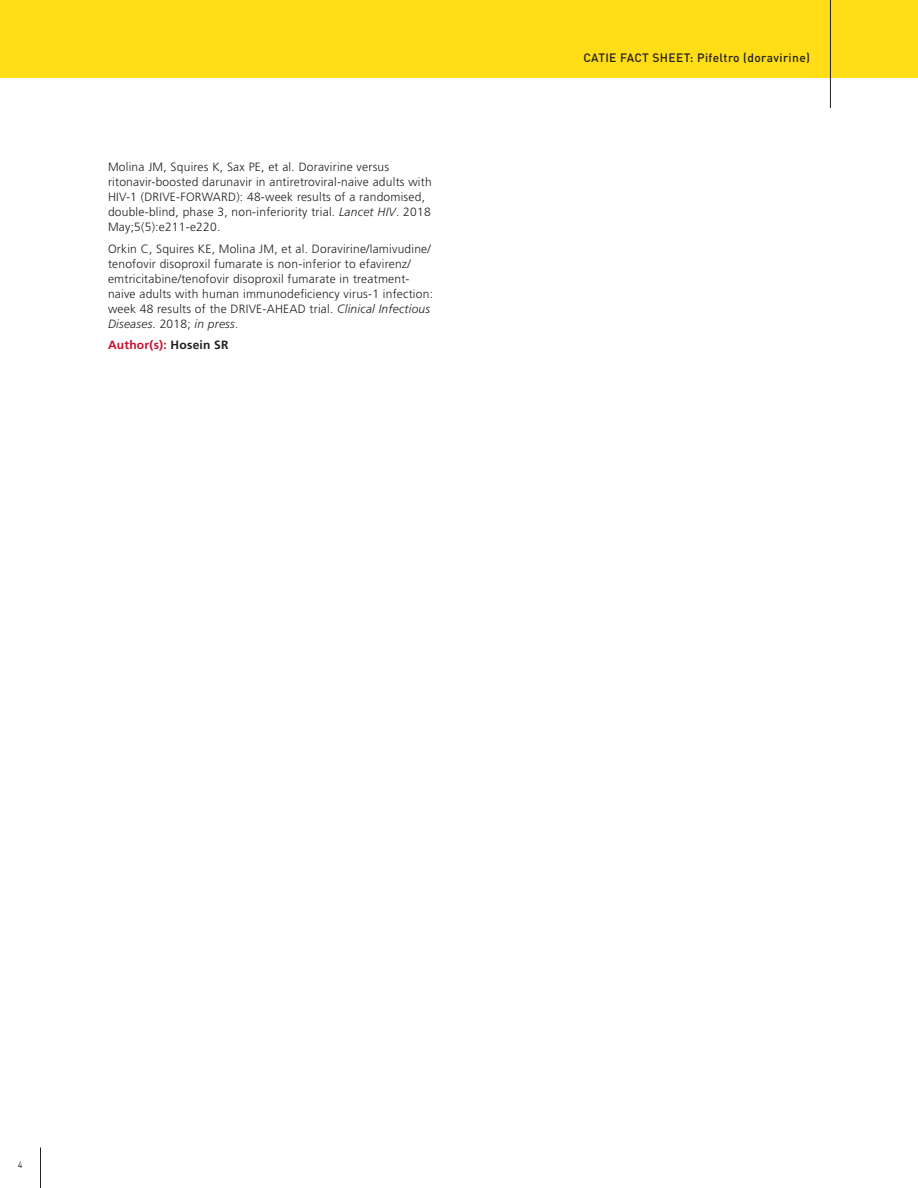
<style>
.page{position:relative;width:918px;height:1188px;background:#fff}
.page>*{position:absolute;margin:0;border:0;box-sizing:border-box;transform-origin:0 0}
.t1{font:300 12px/15px "Frutiger LT Pro";letter-spacing:.02em;color:#231f20}
.t2{font:500 12px "DINOT";letter-spacing:.03em;color:#231f20}
.t3{font:700 12px "Frutiger LT Pro";letter-spacing:.02em;color:#c3102f}
.t4{font:9px "DINOT";color:#231f20}
.s1{font-style:italic}
.s2{color:#231f20}
</style>
<div class="page">
<hr style="left:40px;top:1148px;width:1px;height:40px;background:#231f20">
<div style="left:0;top:0;width:918px;height:78px;background:#ffdd17"></div>
<hr style="left:830px;top:0;width:1px;height:108px;background:#231f20">
<p class="t1" style="left:108px;top:159px;width:325px">Molina JM, Squires K, Sax PE, et al. Doravirine versus ritonavir-boosted darunavir in antiretroviral-naive adults with HIV-1 (DRIVE-FORWARD): 48-week results of a randomised, double-blind, phase 3, non-inferiority trial. <span class="s1">Lancet HIV</span>. 2018<br>May;5(5):e211-e220.</p>
<p class="t1" style="left:108px;top:241px;width:327px">Orkin C, Squires KE, Molina JM, et al. Doravirine/lamivudine/ tenofovir disoproxil fumarate is non-inferior to efavirenz/ emtricitabine/tenofovir disoproxil fumarate in treatment&shy;naive adults with human immunodeficiency virus-1 infection: week 48 results of the DRIVE-AHEAD trial. <span class="s1">Clinical Infectious Diseases</span>. 2018; <span class="s1">in press</span>.</p>
<p class="t3" style="left:108px;top:338px;width:122px">Author(s): <span class="s2">Hosein SR</span></p>
<p class="t2" style="left:583px;top:48px;width:228px">CATIE FACT SHEET: Pifeltro (doravirine)</p>
<p class="t4" style="left:18px;top:1158px;width:6px">4</p>
</div>
